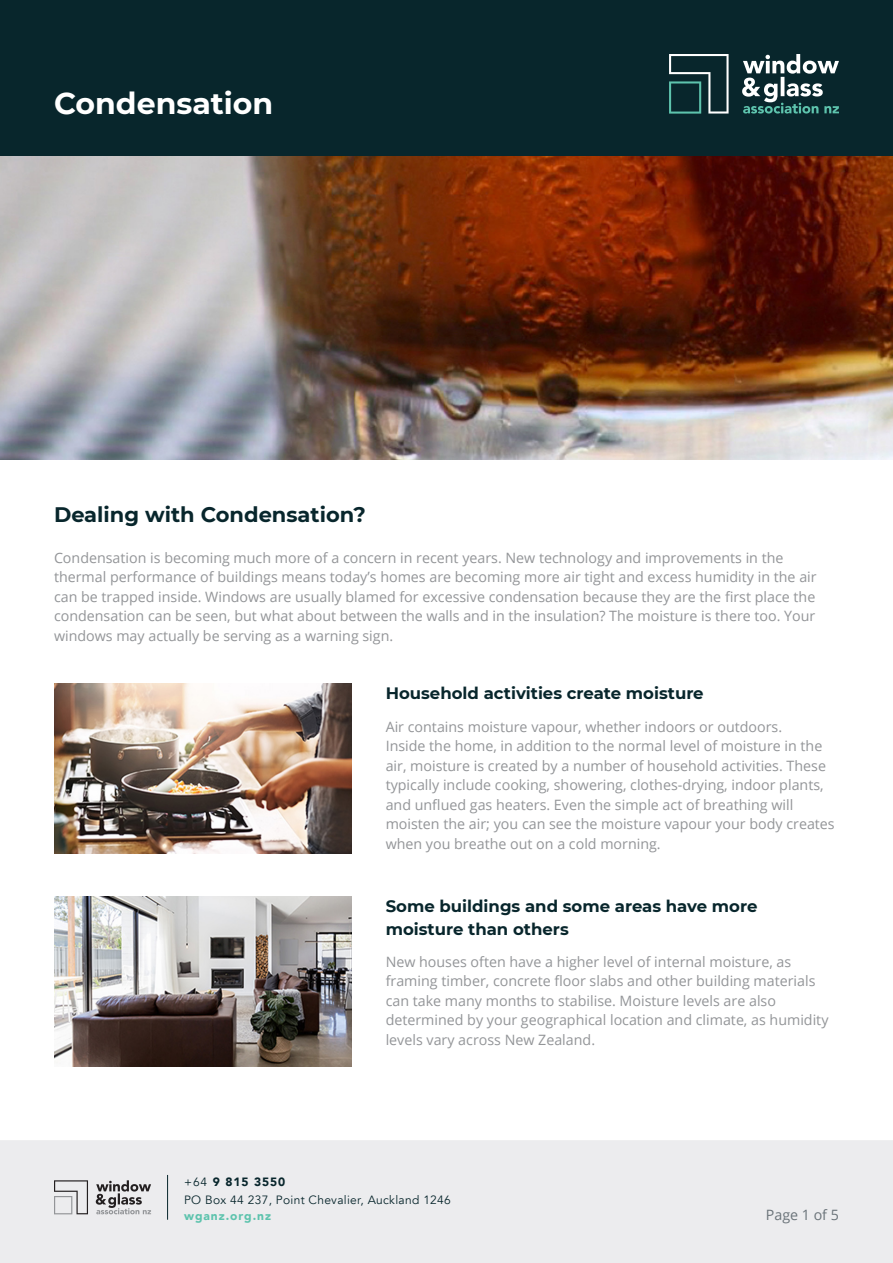
<style>
.page{position:relative;width:893px;height:1263px;background:#fff}
.page>*{position:absolute;margin:0;border:0;box-sizing:border-box;transform-origin:0 0}
.t1{font:700 30px "Montserrat";color:#fff}
.t2{font:700 21px "Montserrat";color:#08262c}
.t3{font:700 16.5px/22.5px "Montserrat";color:#08262c}
.t4{font:14.25px/19.5px "Open Sans";color:#939598}
.t5{font:14.25px "Open Sans";color:#6a7379}
.t6{font:12px "Avenir";letter-spacing:.025em;color:#08262c}
.t7{font:900 12px "Avenir";letter-spacing:.08em;color:#5dc3ad}
.t8{font:900 12px "Avenir";letter-spacing:.08em;color:#08262c}
.s1{font-weight:400}
</style>
<div class="page">
<div style="left:0;top:0;width:893px;height:156px;background:#08262c"></div>
<svg style="left:669px;top:54px;width:170px;height:60px"></svg>
<img style="left:0;top:156px;width:893px;height:303px">
<img style="left:54px;top:683px;width:298px;height:171px">
<img style="left:54px;top:896px;width:298px;height:170px">
<div style="left:0;top:1140px;width:893px;height:123px;background:#ececee"></div>
<svg style="left:54px;top:1180px;width:97px;height:34px"></svg>
<hr style="left:167px;top:1175px;width:1px;height:45px;background:#08262c">
<p class="t1" style="left:54px;top:81px;width:221px">Condensation</p>
<p class="t2" style="left:54px;top:500px;width:313px">Dealing with Condensation?</p>
<p class="t4" style="left:54px;top:548px;width:764px">Condensation is becoming much more of a concern in recent years. New technology and improvements in the thermal performance of buildings means today’s homes are becoming more air tight and excess humidity in the air can be trapped inside. Windows are usually blamed for excessive condensation because they are the first place the condensation can be seen, but what about between the walls and in the insulation? The moisture is there too. Your windows may actually be serving as a warning sign.</p>
<p class="t3" style="left:386px;top:681px;width:320px">Household activities create moisture</p>
<p class="t4" style="left:386px;top:716px;width:451px">Air contains moisture vapour, whether indoors or outdoors.<br>Inside the home, in addition to the normal level of moisture in the air, moisture is created by a number of household activities. These typically include cooking, showering, clothes-drying, indoor plants, and unflued gas heaters. Even the simple act of breathing will moisten the air; you can see the moisture vapour your body creates when you breathe out on a cold morning.</p>
<p class="t8" style="left:184px;top:1172px;width:103px"><span class="s1">+64</span> 9 815 3550</p>
<p class="t3" style="left:386px;top:894px;width:373px">Some buildings and some areas have more moisture than others</p>
<p class="t4" style="left:386px;top:952px;width:444px">New houses often have a higher level of internal moisture, as framing timber, concrete floor slabs and other building materials can take many months to stabilise. Moisture levels are also determined by your geographical location and climate, as humidity levels vary across New Zealand.</p>
<p class="t6" style="left:184px;top:1193px;width:268px">PO Box 44 237, Point Chevalier, Auckland 1246</p>
<p class="t7" style="left:184px;top:1206px;width:88px">wganz.org.nz</p>
<p class="t5" style="left:766px;top:1205px;width:75px">Page 1 of 5</p>
</div>
